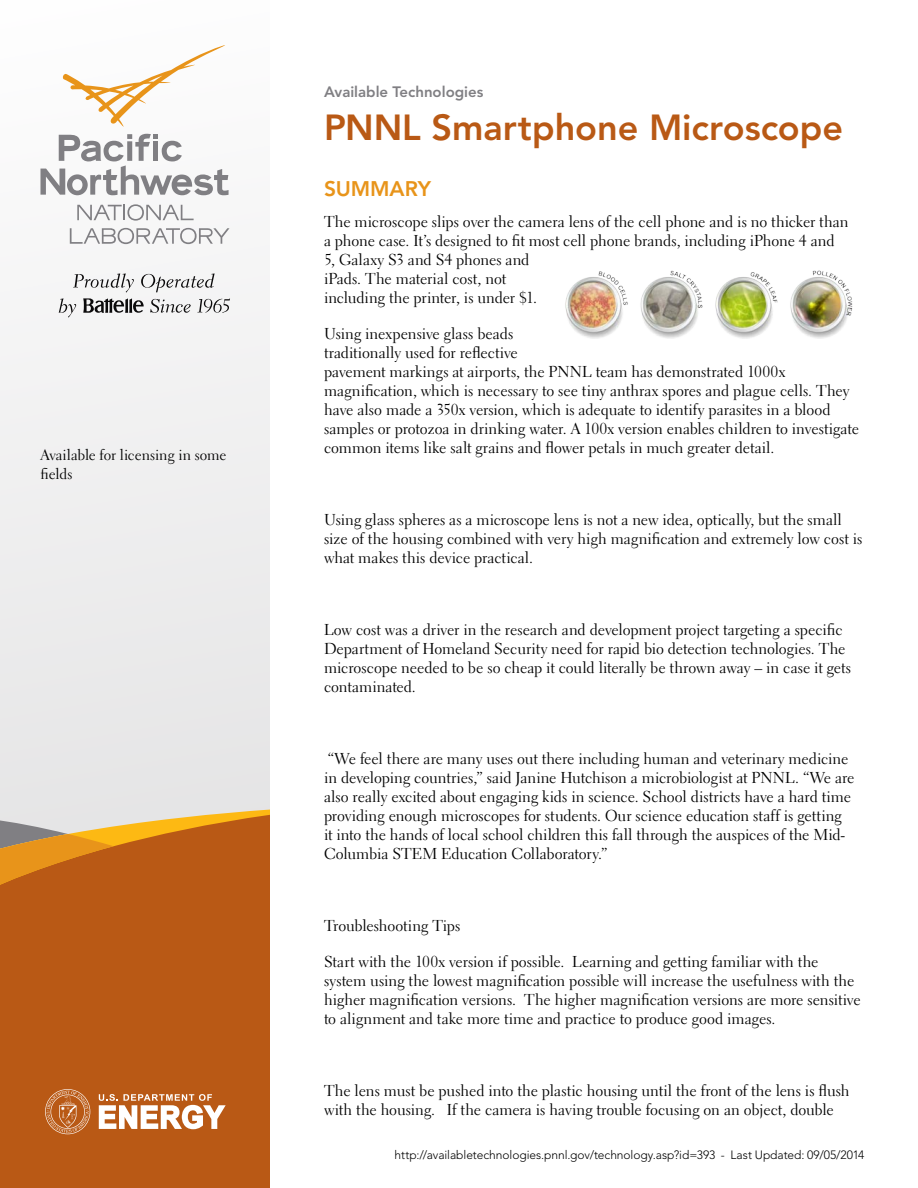
<style>
.page{position:relative;width:918px;height:1188px;background:#fff}
.page>*{position:absolute;margin:0;border:0;box-sizing:border-box;transform-origin:0 0}
.t1{font:800 36px "Avenir LT Std";color:#b95915}
.t2{font:800 21px "Avenir LT Std";color:#e8941a}
.t3{font:15.75px/18.9px "Electra LT Std";color:#000}
.t4{font:15px/18.9px "Electra LT Std";letter-spacing:-.005em;color:#000}
.t5{font:800 15px "Avenir LT Std";color:#807f83}
.t6{font:300 12px "Avenir LT Std";letter-spacing:-.005em;color:#000}
</style>
<div class="page">
<div style="left:0;top:0;width:270px;height:1188px;background:linear-gradient(to right,#f1f1f1,#efefef)"></div>
<div style="left:0;top:891px;width:270px;height:297px;background:#b95915"></div>
<svg style="left:0;top:810px;width:270px;height:81px;background:#c98038"></svg>
<svg style="left:70px;top:228px;width:159px;height:16px"></svg>
<svg style="left:77px;top:204px;width:117px;height:17px"></svg>
<svg style="left:40px;top:134px;width:189px;height:61px"></svg>
<svg style="left:63px;top:44px;width:163px;height:83px"></svg>
<svg style="left:99px;top:1094px;width:127px;height:35px"></svg>
<svg style="left:45px;top:1089px;width:45px;height:45px;background:#c5753d"></svg>
<svg style="left:59px;top:273px;width:171px;height:45px"></svg>
<img style="left:565px;top:270px;width:288px;height:69px">
<p class="t4" style="left:40px;top:445px;width:188px">Available for licensing in some fields</p>
<p class="t5" style="left:324px;top:83px;width:161px">Available Technologies</p>
<h1 class="t1" style="left:324px;top:106px;width:521px">PNNL Smartphone Microscope</h1>
<h2 class="t2" style="left:324px;top:176px;width:46px">Summa</h2>
<h2 class="t2" style="left:405px;top:176px;width:28px">ry</h2>
<p class="t3" style="left:324px;top:213px;width:526px">The microscope slips over the camera lens of the cell phone and is no thicker than a phone case. It’s designed to fit most cell phone brands, including iPhone 4 and 5, Galaxy S3 and S4 phones and<br>iPads. The material cost, not<br>including the printer, is under $1.</p>
<p class="t3" style="left:324px;top:324px;width:536px">Using inexpensive glass beads<br>traditionally used for reflective<br>pavement markings at airports, the PNNL team has demonstrated 1000x magnification, which is necessary to see tiny anthrax spores and plague cells. They have also made a 350x version, which is adequate to identify parasites in a blood samples or protozoa in drinking water. A 100x version enables children to investigate common items like salt grains and flower petals in much greater detail.</p>
<p class="t3" style="left:324px;top:510px;width:540px">Using glass spheres as a microscope lens is not a new idea, optically, but the small size of the housing combined with very high magnification and extremely low cost is what makes this device practical.</p>
<p class="t3" style="left:324px;top:620px;width:529px">Low cost was a driver in the research and development project targeting a specific Department of Homeland Security need for rapid bio detection technologies. The microscope needed to be so cheap it could literally be thrown away – in case it gets contaminated.</p>
<p class="t3" style="left:324px;top:749px;width:532px">“We feel there are many uses out there including human and veterinary medicine in developing countries,” said Janine Hutchison a microbiologist at PNNL. “We are also really excited about engaging kids in science. School districts have a hard time providing enough microscopes for students. Our science education staff is getting<br>it into the hands of local school children this fall through the auspices of the Mid-Columbia STEM Education Collaboratory.”</p>
<p class="t3" style="left:324px;top:916px;width:138px">Troubleshooting Tips</p>
<p class="t3" style="left:324px;top:952px;width:538px">Start with the 100x version if possible. Learning and getting familiar with the system using the lowest magnification possible will increase the usefulness with the higher magnification versions. The higher magnification versions are more sensitive to alignment and take more time and practice to produce good images.</p>
<p class="t3" style="left:324px;top:1081px;width:527px">The lens must be pushed into the plastic housing until the front of the lens is flush with the housing. If the camera is having trouble focusing on an object, double</p>
<p class="t6" style="left:394px;top:1148px;width:472px">http://availabletechnologies.pnnl.gov/technology.asp?id=393 - Last Updated: 09/05/2014</p>
</div>
